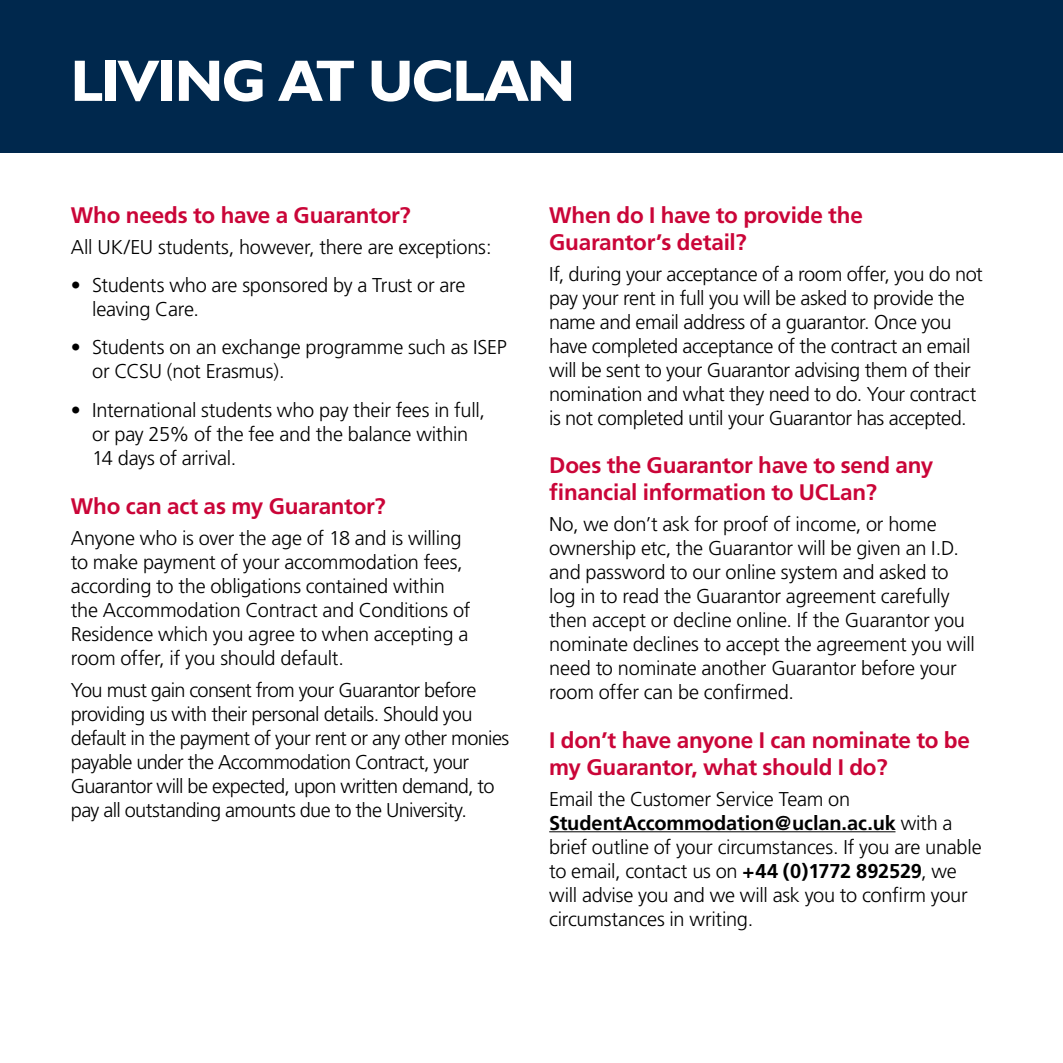
<style>
.page{position:relative;width:1063px;height:1063px;background:#fff}
.page>*{position:absolute;margin:0;border:0;box-sizing:border-box;transform-origin:0 0}
.t1{font:700 58.75px "Humanist 521 BT";letter-spacing:-.02em;color:#fff}
.Question{font:700 22.5px/27px "Frutiger";letter-spacing:-.01em;color:#ca0538}
.Body_Bullet{font:700 22.5px "Frutiger";letter-spacing:-.01em;color:#ca0538}
.Body_-_frutiger_ligh{font:300 20px/24px "Frutiger";letter-spacing:-.02em;color:#000}
.Body_Bullet-2{font:300 20px/24px "Frutiger";letter-spacing:-.015em;color:#000}
.Body_-_frutiger_ligh-2{font:700 20px "Frutiger";letter-spacing:-.005em;color:#000}
.s1{font-weight:300}
.s2{font-weight:700}
</style>
<div class="page">
<hr style="left:549px;top:831px;width:347px;height:1px;background:#000">
<div style="left:0;top:0;width:1063px;height:153px;background:#00284d"></div>
<h1 class="t1" style="left:71px;top:44px;width:506px">LIVING AT UCLAN</h1>
<p class="Question" style="left:71px;top:201px;width:341px">Who needs to have a Guarantor?</p>
<p class="Body_-_frutiger_ligh" style="left:71px;top:235px;width:422px">All UK/EU students, however, there are exceptions:</p>
<p class="Body_Bullet-2" style="left:92px;top:273px;width:375px;text-indent:-21px">• Students who are sponsored by a Trust or are leaving Care.</p>
<p class="Body_Bullet-2" style="left:92px;top:336px;width:416px;text-indent:-21px">• Students on an exchange programme such as ISEP or CCSU (not Erasmus).</p>
<p class="Body_Bullet-2" style="left:92px;top:398px;width:394px;text-indent:-21px">• International students who pay their fees in full, or pay 25% of the fee and the balance within<br>14 days of arrival.</p>
<p class="Body_Bullet" style="left:71px;top:493px;width:316px">Who can act as my Guarantor?</p>
<p class="Body_-_frutiger_ligh" style="left:71px;top:527px;width:401px">Anyone who is over the age of 18 and is willing to make payment of your accommodation fees, according to the obligations contained within the Accommodation Contract and Conditions of Residence which you agree to when accepting a room offer, if you should default.</p>
<p class="Body_-_frutiger_ligh" style="left:71px;top:678px;width:440px">You must gain consent from your Guarantor before providing us with their personal details. Should you default in the payment of your rent or any other monies payable under the Accommodation Contract, your Guarantor will be expected, upon written demand, to pay all outstanding amounts due to the University.</p>
<p class="Question" style="left:549px;top:201px;width:315px">When do I have to provide the<br>Guarantor’s detail?</p>
<p class="Body_-_frutiger_ligh" style="left:549px;top:262px;width:435px">If, during your acceptance of a room offer, you do not pay your rent in full you will be asked to provide the name and email address of a guarantor. Once you have completed acceptance of the contract an email will be sent to your Guarantor advising them of their nomination and what they need to do. Your contract is not completed until your Guarantor has accepted.</p>
<p class="Question" style="left:549px;top:452px;width:386px">Does the Guarantor have to send any financial information to UCLan?</p>
<p class="Body_-_frutiger_ligh" style="left:549px;top:513px;width:427px">No, we don’t ask for proof of income, or home ownership etc, the Guarantor will be given an I.D. and password to our online system and asked to log in to read the Guarantor agreement carefully then accept or decline online. If the Guarantor you nominate declines to accept the agreement you will need to nominate another Guarantor before your room offer can be confirmed.</p>
<p class="Question" style="left:549px;top:726px;width:422px">I don’t have anyone I can nominate to be my Guarantor, what should I do?</p>
<p class="Body_-_frutiger_ligh" style="left:549px;top:787px;width:303px">Email the Customer Service Team on</p>
<p class="Body_-_frutiger_ligh-2" style="left:549px;top:811px;width:405px">StudentAccommodation@uclan.ac.uk <span class="s1">with a</span></p>
<p class="Body_-_frutiger_ligh" style="left:549px;top:835px;width:434px">brief outline of your circumstances. If you are unable to email, contact us on <span class="s2">+44 (0)1772 892529</span>, we will advise you and we will ask you to confirm your circumstances in writing.</p>
</div>
